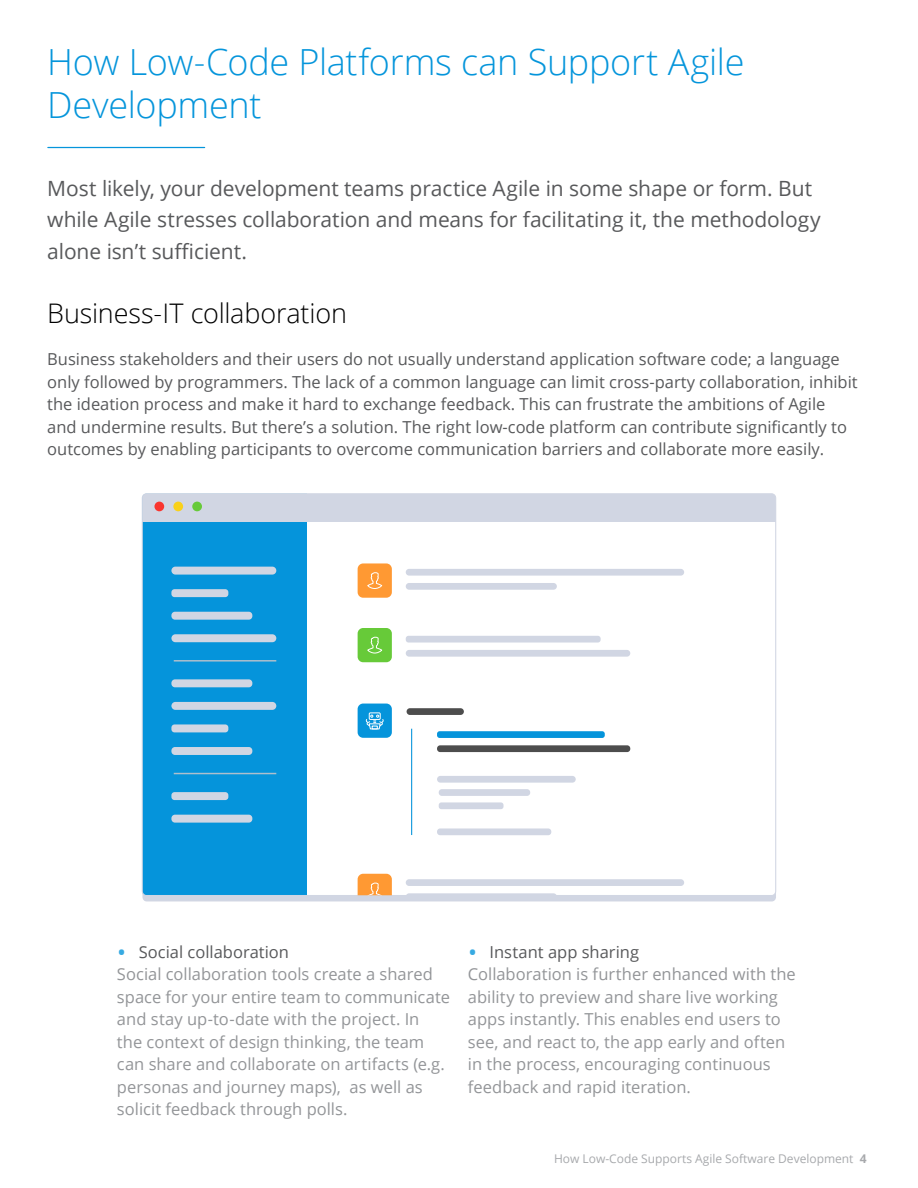
<style>
.page{position:relative;width:918px;height:1188px;background:#fff}
.page>*{position:absolute;margin:0;border:0;box-sizing:border-box;transform-origin:0 0}
.t1{font:300 36px/43.2px "Open Sans";letter-spacing:-.01em;color:#0595db}
.t2{font:300 27px "Open Sans";letter-spacing:-.005em;color:#000}
.t3{font:21px/31.5px "Open Sans";letter-spacing:-.005em;color:#58595b}
.t4{font:16.5px/22.5px "Open Sans";color:#939598}
.t5{font:16.5px/22.5px "Open Sans";color:#58595b}
.t6{font:12px "Open Sans";color:#a7a9ac}
.s1{font-size:24px;color:#37aae2}
.s2{color:#58595b}
.s3{font-weight:700}
</style>
<div class="page">
<hr style="left:48px;top:147px;width:157px;height:1px;background:#0595db">
<div style="left:142px;top:494px;width:164px;height:401px;background:#0594db"></div>
<div style="left:142px;top:494px;width:634px;height:27px;background:#d1d6e3"></div>
<div style="left:171px;top:567px;width:105px;height:8px;background:#d1d6e3;border-radius:4px"></div>
<div style="left:171px;top:589px;width:57px;height:8px;background:#d1d6e3;border-radius:3px"></div>
<div style="left:171px;top:612px;width:81px;height:8px;background:#d1d6e3;border-radius:4px"></div>
<div style="left:171px;top:634px;width:105px;height:8px;background:#d1d6e3;border-radius:4px"></div>
<div style="left:171px;top:679px;width:81px;height:8px;background:#d1d6e3;border-radius:4px"></div>
<div style="left:171px;top:702px;width:105px;height:8px;background:#d1d6e3;border-radius:4px"></div>
<div style="left:171px;top:724px;width:57px;height:8px;background:#d1d6e3;border-radius:3px"></div>
<div style="left:171px;top:747px;width:81px;height:8px;background:#d1d6e3;border-radius:4px"></div>
<div style="left:171px;top:792px;width:57px;height:8px;background:#d1d6e3;border-radius:3px"></div>
<div style="left:171px;top:815px;width:81px;height:8px;background:#d1d6e3;border-radius:4px"></div>
<div style="left:406px;top:569px;width:278px;height:7px;background:#d1d6e3;border-radius:3px"></div>
<div style="left:406px;top:583px;width:151px;height:7px;background:#d1d6e3;border-radius:3px"></div>
<div style="left:406px;top:636px;width:195px;height:7px;background:#d1d6e3;border-radius:3px"></div>
<div style="left:406px;top:650px;width:224px;height:7px;background:#d1d6e3;border-radius:3px"></div>
<div style="left:437px;top:731px;width:168px;height:7px;background:#0594db;border-radius:3px"></div>
<div style="left:437px;top:745px;width:193px;height:7px;background:#4d4d4d;border-radius:3px"></div>
<div style="left:407px;top:708px;width:57px;height:7px;background:#4d4d4d;border-radius:3px"></div>
<div style="left:437px;top:776px;width:139px;height:7px;background:#d1d6e3;border-radius:3px"></div>
<div style="left:437px;top:828px;width:114px;height:7px;background:#d1d6e3;border-radius:3px"></div>
<div style="left:439px;top:789px;width:91px;height:7px;background:#d1d6e3;border-radius:3px"></div>
<div style="left:439px;top:802px;width:65px;height:7px;background:#d1d6e3;border-radius:3px"></div>
<hr style="left:411px;top:729px;width:1px;height:106px;background:#0594db">
<div style="left:358px;top:704px;width:34px;height:34px;background:#0594db;border-radius:6px"></div>
<div style="left:358px;top:628px;width:34px;height:34px;background:#67ca39;border-radius:6px"></div>
<div style="left:358px;top:563px;width:34px;height:35px;background:#f93;border-radius:6px"></div>
<div style="left:406px;top:879px;width:278px;height:7px;background:#d1d6e3;border-radius:3px"></div>
<svg style="left:406px;top:893px;width:150px;height:2px"></svg>
<svg style="left:358px;top:874px;width:34px;height:21px"></svg>
<div style="left:154px;top:502px;width:10px;height:9px;background:#f9352f;border-radius:50%"></div>
<div style="left:173px;top:502px;width:10px;height:9px;background:#f9d11a;border-radius:50%"></div>
<div style="left:192px;top:502px;width:10px;height:9px;background:#67ca39;border-radius:50%"></div>
<svg style="left:367px;top:636px;width:16px;height:18px"></svg>
<svg style="left:367px;top:572px;width:16px;height:17px"></svg>
<svg style="left:366px;top:712px;width:18px;height:18px"></svg>
<hr style="left:174px;top:660px;width:102px;height:2px;background:#afbfcc">
<hr style="left:174px;top:773px;width:102px;height:1px;background:#afbfcc">
<h1 class="t1" style="left:47px;top:39px;width:699px">How Low-Code Platforms can Support Agile<br>Development</h1>
<p class="t3" style="left:47px;top:172px;width:775px">Most likely, your development teams practice Agile in some shape or form. But while Agile stresses collaboration and means for facilitating it, the methodology alone isn’t sufficient.</p>
<h2 class="t2" style="left:47px;top:295px;width:301px">Business-IT collaboration</h2>
<p class="t5" style="left:47px;top:347px;width:812px">Business stakeholders and their users do not usually understand application software code; a language only followed by programmers. The lack of a common language can limit cross-party collaboration, inhibit the ideation process and make it hard to exchange feedback. This can frustrate the ambitions of Agile and undermine results. But there’s a solution. The right low-code platform can contribute significantly to outcomes by enabling participants to overcome communication barriers and collaborate more easily.</p>
<p class="t4" style="left:117px;top:940px;width:335px"><span class="s1">•</span> <span class="s2">Social collaboration<br></span>Social collaboration tools create a shared space for your entire team to communicate and stay up-to-date with the project. In<br>the context of design thinking, the team can share and collaborate on artifacts (e.g. personas and journey maps), as well as solicit feedback through polls.</p>
<p class="t4" style="left:468px;top:940px;width:329px"><span class="s1">•</span> <span class="s2">Instant app sharing<br></span>Collaboration is further enhanced with the ability to preview and share live working apps instantly. This enables end users to see, and react to, the app early and often in the process, encouraging continuous feedback and rapid iteration.</p>
<p class="t6" style="left:554px;top:1151px;width:314px">How Low-Code Supports Agile Software Development <span class="s3">4</span></p>
</div>
